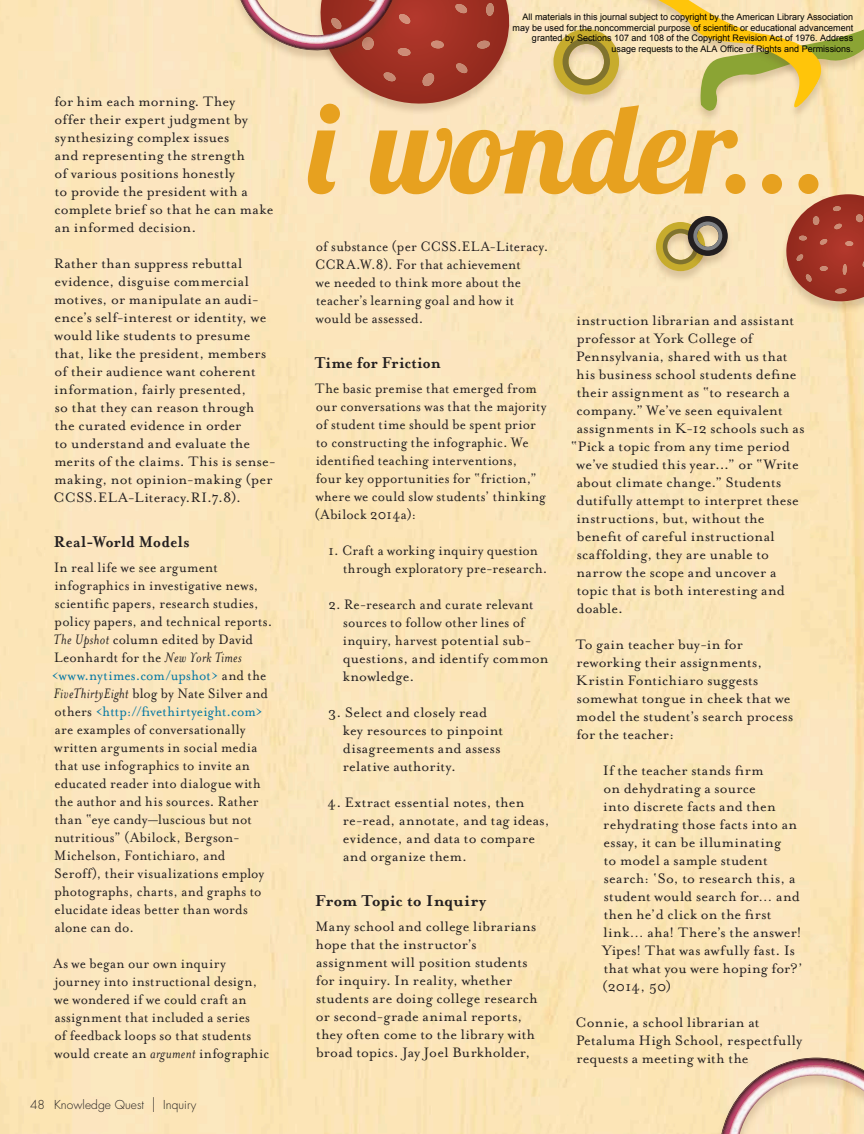
<style>
.page{position:relative;width:864px;height:1134px;background:#fff}
.page>*{position:absolute;margin:0;border:0;box-sizing:border-box;transform-origin:0 0}
.t1{font:italic 700 126px "Lobster Two";letter-spacing:-.01em;color:#e7a11f}
.t2{font:700 18px "Mrs Eaves";color:#231f20;scale:.93 1}
.t3{font:700 18px "Mrs Eaves";color:#231f20}
.t4{font:15.75px/18px "Mrs Eaves Roman";letter-spacing:.015em;color:#231f20}
.t5{font:15.75px/18px "Mrs Eaves Roman";letter-spacing:.015em;color:#231f20;scale:.93 1}
.t6{font:300 12px "Futura";letter-spacing:.005em;color:#231f20}
.t7{font:9px/10.8px "Arial";color:#000;text-align:right}
.s1{font-family:"Mrs Eaves";font-style:italic}
.s2{color:#0076a3}
.s3{font-size:18px}
</style>
<div class="page">
<div style="left:780px;top:194px;width:84px;height:119px;background:#674425;opacity:.21"></div>
<svg style="left:786px;top:194px;width:78px;height:114px;background:#b35b47"></svg>
<div style="left:315px;top:0;width:200px;height:115px;background:#fbe5bf"></div>
<div style="left:694px;top:0;width:170px;height:122px;background:#674425;opacity:.21"></div>
<div style="left:560px;top:0;width:267px;height:119px;background:#674425;opacity:.21"></div>
<div style="left:547px;top:29px;width:78px;height:77px;background:#fbe5be"></div>
<svg style="left:554px;top:0;width:310px;height:113px;background:#e9d491"></svg>
<div style="left:650px;top:222px;width:61px;height:61px;background:#674425;opacity:.21"></div>
<div style="left:682px;top:216px;width:52px;height:52px;background:#fbe5be"></div>
<svg style="left:656px;top:216px;width:72px;height:55px"></svg>
<div style="left:711px;top:1057px;width:153px;height:77px;background:#fce5b3"></div>
<svg style="left:721px;top:1054px;width:143px;height:80px"></svg>
<img style="left:729px;top:1065px;width:135px;height:69px">
<div style="left:228px;top:0;width:177px;height:62px;background:#fbe5bb"></div>
<svg style="left:241px;top:0;width:269px;height:110px"></svg>
<img style="left:248px;top:0;width:137px;height:54px">
<p class="t4" style="left:54px;top:93px;width:221px">for him each morning. They<br>offer their expert judgment by synthesizing complex issues<br>and representing the strength<br>of various positions honestly<br>to provide the president with a complete brief so that he can make an informed decision.</p>
<p class="t4" style="left:54px;top:255px;width:224px">Rather than suppress rebuttal evidence, disguise commercial motives, or manipulate an audi&shy;ence’s self-interest or identity, we would like students to presume that, like the president, members of their audience want coherent information, fairly presented,<br>so that they can reason through the curated evidence in order<br>to understand and evaluate the merits of the claims. This is sense&shy;making, not opinion-making (per<br>CCSS.ELA-Literacy.RI.7.8).</p>
<p class="t2" style="left:54px;top:531px;width:147px">Real-World Models</p>
<p class="t5" style="left:52px;top:558px;width:239px">In real life we see argument infographics in investigative news, scientific papers, research studies, policy papers, and technical reports.<br><span class="s1">The Upshot</span> column edited by David Leonhardt for the <span class="s1">New York Times </span><span class="s2">&lt;www.nytimes.com/upshot&gt;</span> and the <span class="s1">FiveThirtyEight</span> blog by Nate Silver and others <span class="s2">&lt;http://fivethirtyeight.com&gt; </span>are examples of conversationally written arguments in social media that use infographics to invite an educated reader into dialogue with the author and his sources. Rather than “eye candy—luscious but not nutritious” (Abilock, Bergson-Michelson, Fontichiaro, and Seroff), their visualizations employ photographs, charts, and graphs to elucidate ideas better than words alone can do.</p>
<p class="t5" style="left:53px;top:954px;width:234px">As we began our own inquiry journey into instructional design, we wondered if we could craft an assignment that included a series<br>of feedback loops so that students would create an <span class="s1">argument</span> infographic</p>
<p class="t6" style="left:30px;top:1097px;width:168px">48 Knowledge Quest <span class="s3">|</span> Inquiry</p>
<p class="t7" style="left:513px;top:11px;width:342px">All materials in this journal subject to copyright by the American Library Association may be used for the noncommercial purpose of scientific or educational advancement granted by Sections 107 and 108 of the Copyright Revision Act of 1976. Address usage requests to the ALA Office of Rights and Permissions.</p>
<h1 class="t1" style="left:307px;top:68px;width:525px">i wonder...</h1>
<p class="t5" style="left:315px;top:238px;width:252px">of substance (per CCSS.ELA-Literacy.<br>CCRA.W.8). For that achievement<br>we needed to think more about the teacher’s learning goal and how it would be assessed.</p>
<p class="t2" style="left:315px;top:353px;width:137px">Time for Friction</p>
<p class="t5" style="left:315px;top:380px;width:251px">The basic premise that emerged from our conversations was that the majority of student time should be spent prior to constructing the infographic. We identified teaching interventions,<br>four key opportunities for “friction,” where we could slow students’ thinking (Abilock 2014a):</p>
<p class="t5" style="left:343px;top:542px;width:221px;text-indent:-14px">1. Craft a working inquiry question through exploratory pre-research.</p>
<p class="t5" style="left:343px;top:596px;width:223px;text-indent:-14px">2. Re-research and curate relevant sources to follow other lines of inquiry, harvest potential sub&shy;questions, and identify common knowledge.</p>
<p class="t4" style="left:343px;top:704px;width:162px;text-indent:-15px">3. Select and closely read key resources to pinpoint disagreements and assess relative authority.</p>
<p class="t4" style="left:343px;top:794px;width:208px;text-indent:-15px">4. Extract essential notes, then re-read, annotate, and tag ideas, evidence, and data to compare and organize them.</p>
<p class="t3" style="left:315px;top:890px;width:172px">From Topic to Inquiry</p>
<p class="t4" style="left:316px;top:917px;width:224px">Many school and college librarians hope that the instructor’s assignment will position students for inquiry. In reality, whether students are doing college research or second-grade animal reports, they often come to the library with broad topics. Jay Joel Burkholder,</p>
<p class="t4" style="left:576px;top:311px;width:219px">instruction librarian and assistant</p>
<p class="t4" style="left:577px;top:329px;width:178px">professor at York College of</p>
<p class="t4" style="left:576px;top:347px;width:213px">Pennsylvania, shared with us that</p>
<p class="t4" style="left:576px;top:365px;width:222px">his business school students define</p>
<p class="t4" style="left:577px;top:383px;width:215px">their assignment as “to research a</p>
<p class="t4" style="left:577px;top:401px;width:208px">company.” We’ve seen equivalent</p>
<p class="t4" style="left:577px;top:419px;width:229px">assignments in K-12 schools such as</p>
<p class="t4" style="left:571px;top:437px;width:220px">“Pick a topic from any time period</p>
<p class="t4" style="left:577px;top:455px;width:224px">we’ve studied this year...” or “Write</p>
<p class="t4" style="left:577px;top:473px;width:206px">about climate change.” Students</p>
<p class="t4" style="left:577px;top:491px;width:224px">dutifully attempt to interpret these</p>
<p class="t4" style="left:576px;top:509px;width:190px">instructions, but, without the</p>
<p class="t4" style="left:577px;top:527px;width:200px">benefit of careful instructional</p>
<p class="t4" style="left:577px;top:545px;width:194px">scaffolding, they are unable to</p>
<p class="t4" style="left:576px;top:563px;width:202px">narrow the scope and uncover a</p>
<p class="t4" style="left:577px;top:581px;width:210px">topic that is both interesting and</p>
<p class="t4" style="left:577px;top:599px;width:48px">doable.</p>
<p class="t4" style="left:576px;top:635px;width:219px">To gain teacher buy-in for reworking their assignments,<br>Kristin Fontichiaro suggests somewhat tongue in cheek that we model the student’s search process for the teacher:</p>
<p class="t4" style="left:602px;top:761px;width:202px">If the teacher stands firm<br>on dehydrating a source<br>into discrete facts and then rehydrating those facts into an essay, it can be illuminating<br>to model a sample student search: ‘So, to research this, a student would search for… and then he’d click on the first link… aha! There’s the answer!<br>Yipes! That was awfully fast. Is that what you were hoping for?’ (2014, 50)</p>
<p class="t4" style="left:576px;top:1013px;width:228px">Connie, a school librarian at<br>Petaluma High School, respectfully requests a meeting with the</p>
</div>
